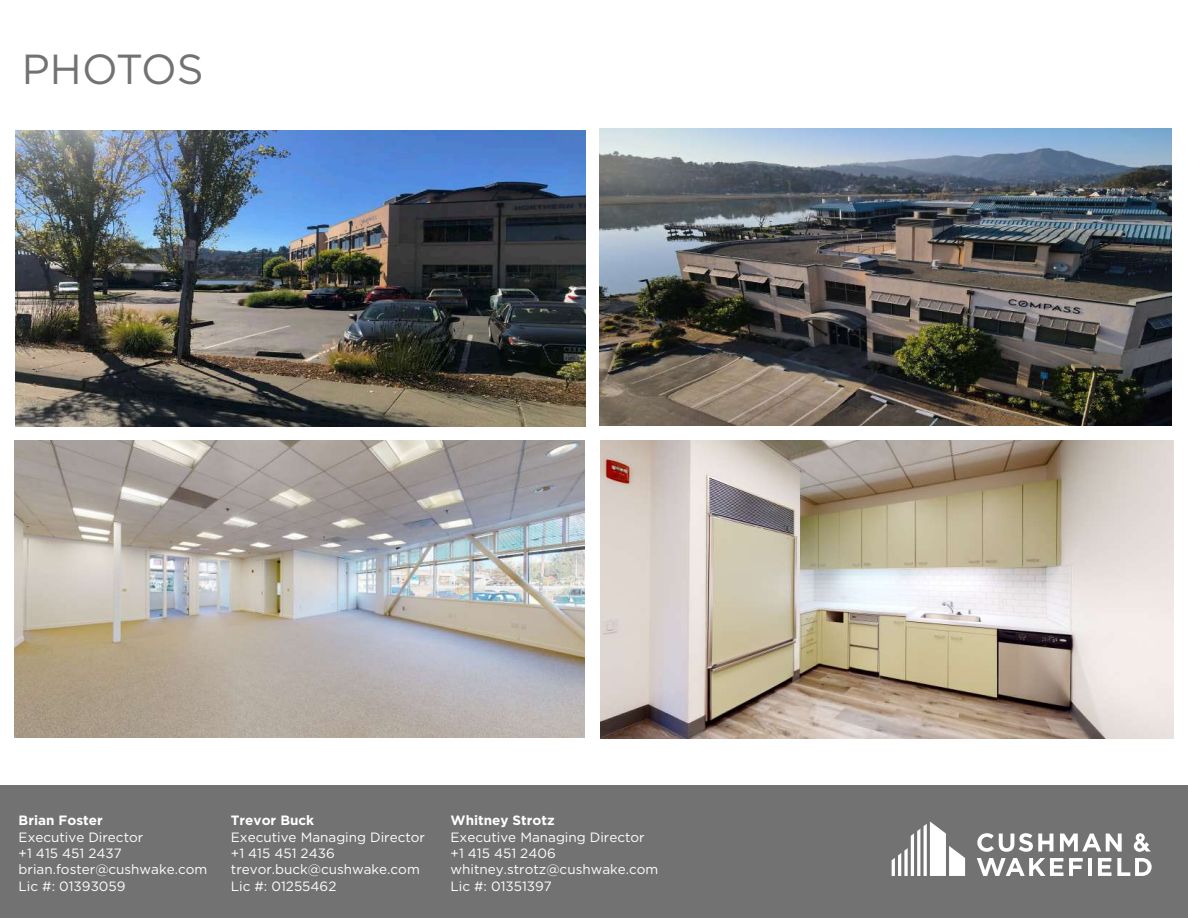
<style>
.page{position:relative;width:1188px;height:918px;background:#fff}
.page>*{position:absolute;margin:0;border:0;box-sizing:border-box;transform-origin:0 0}
.t1{font:42px "Gotham";color:#717271}
.t2{font:13.5px/16.4px "Gotham";color:#fff}
.t3{font:700 13.5px "Gotham";color:#fff}
</style>
<div class="page">
<img style="left:600px;top:129px;width:571px;height:296px">
<img style="left:14px;top:441px;width:571px;height:296px">
<img style="left:601px;top:441px;width:572px;height:298px">
<img style="left:15px;top:130px;width:570px;height:297px">
<div style="left:0;top:786px;width:1188px;height:132px;background:#717271"></div>
<svg style="left:892px;top:821px;width:73px;height:55px"></svg>
<hr style="left:1088px;top:858px;width:4px;height:18px;background:#fff">
<svg style="left:1098px;top:858px;width:54px;height:18px"></svg>
<svg style="left:977px;top:833px;width:76px;height:19px"></svg>
<svg style="left:1060px;top:834px;width:62px;height:18px"></svg>
<svg style="left:977px;top:858px;width:106px;height:18px"></svg>
<svg style="left:1134px;top:833px;width:17px;height:19px"></svg>
<h1 class="t1" style="left:22px;top:42px;width:184px">PHOTOS</h1>
<p class="t3" style="left:19px;top:811px;width:86px">Brian Foster</p>
<p class="t2" style="left:19px;top:828px;width:190px">Executive Director<br>+1 415 451 2437 brian.foster@cushwake.com<br>Lic #: 01393059</p>
<p class="t3" style="left:231px;top:811px;width:85px">Trevor Buck</p>
<p class="t2" style="left:231px;top:828px;width:196px">Executive Managing Director +1 415 451 2436 trevor.buck@cushwake.com<br>Lic #: 01255462</p>
<p class="t3" style="left:451px;top:811px;width:106px">Whitney Strotz</p>
<p class="t2" style="left:451px;top:828px;width:209px">Executive Managing Director +1 415 451 2406 whitney.strotz@cushwake.com<br>Lic #: 01351397</p>
</div>
